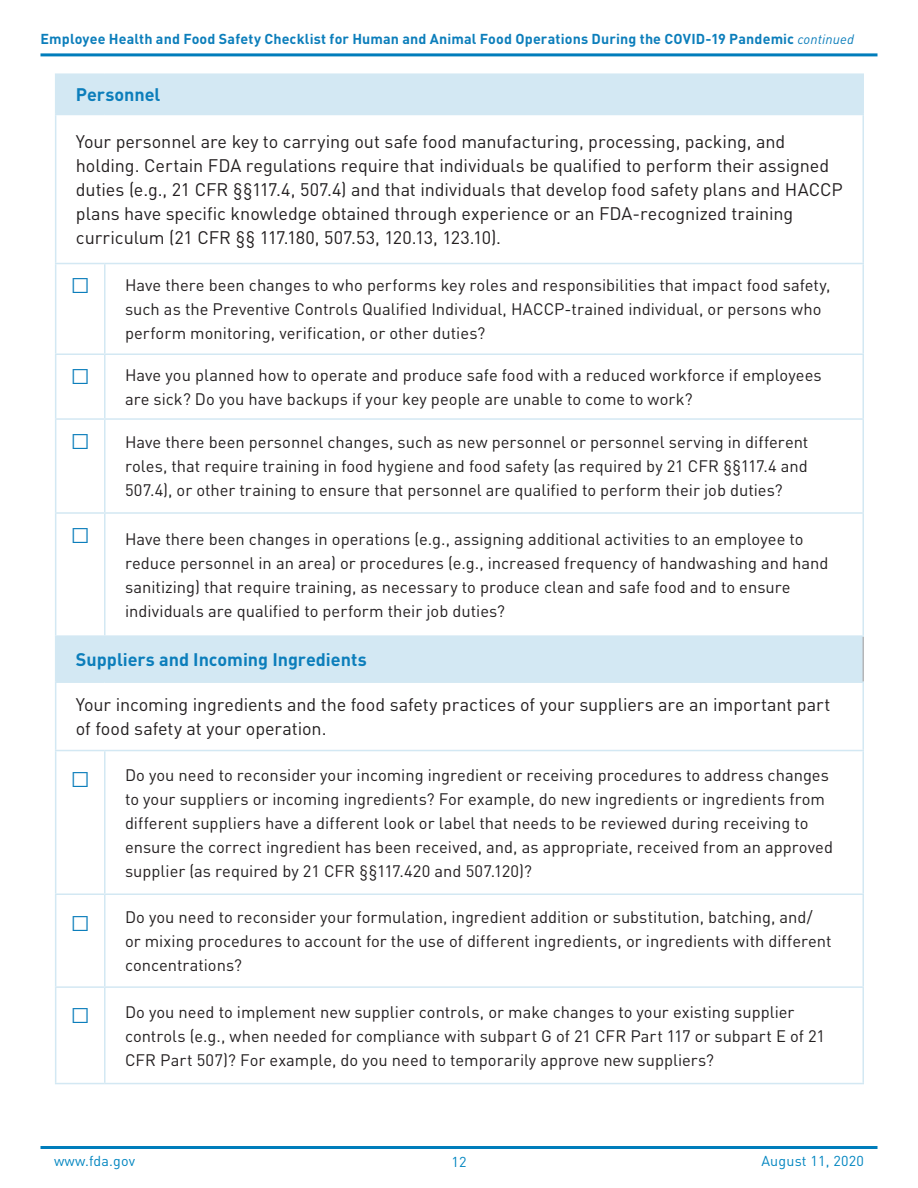
<style>
.page{position:relative;width:918px;height:1188px;background:#fff}
.page>*{position:absolute;margin:0;border:0;box-sizing:border-box;transform-origin:0 0}
.t1{font:21px "DIN Pro";color:#0c7ebb}
.Body{font:18px/24px "DIN Pro";letter-spacing:-.005em;color:#231f20}
.t2{font:700 18px "DIN Pro";color:#0c7ebb}
.Table_ListText{font:16.5px/24px "DIN Pro";color:#231f20}
.t3{font:700 14.25px "DIN Pro";letter-spacing:.01em;color:#0c7ebb}
.t4{font:14.25px "DIN Pro";letter-spacing:.015em;color:#0085c0}
.s1{font-weight:400;font-style:italic;font-size:13.5px}
</style>
<div class="page">
<hr style="left:40px;top:1146px;width:838px;height:3px;background:#007dbb">
<hr style="left:40px;top:53px;width:838px;height:3px;background:#007dbb">
<svg style="left:56px;top:75px;width:806px;height:606px"></svg>
<hr style="left:55px;top:264px;width:1px;height:89px;background:#d3e8f3">
<hr style="left:104px;top:264px;width:2px;height:89px;background:#d3e8f3">
<hr style="left:862px;top:264px;width:2px;height:89px;background:#d3e8f3">
<hr style="left:55px;top:353px;width:50px;height:2px;background:#d3e8f3">
<hr style="left:55px;top:355px;width:1px;height:63px;background:#d3e8f3">
<hr style="left:105px;top:353px;width:759px;height:2px;background:#d3e8f3">
<hr style="left:104px;top:355px;width:2px;height:63px;background:#d3e8f3">
<hr style="left:862px;top:355px;width:2px;height:63px;background:#d3e8f3">
<hr style="left:55px;top:418px;width:50px;height:2px;background:#d3e8f3">
<hr style="left:55px;top:420px;width:1px;height:92px;background:#d3e8f3">
<hr style="left:105px;top:418px;width:759px;height:2px;background:#d3e8f3">
<hr style="left:104px;top:420px;width:2px;height:92px;background:#d3e8f3">
<hr style="left:862px;top:420px;width:2px;height:92px;background:#d3e8f3">
<hr style="left:55px;top:512px;width:50px;height:2px;background:#d3e8f3">
<hr style="left:55px;top:514px;width:1px;height:121px;background:#d3e8f3">
<hr style="left:105px;top:512px;width:759px;height:2px;background:#d3e8f3">
<hr style="left:104px;top:514px;width:2px;height:121px;background:#d3e8f3">
<hr style="left:862px;top:514px;width:2px;height:121px;background:#d3e8f3">
<hr style="left:55px;top:751px;width:1px;height:142px;background:#d3e8f3">
<hr style="left:55px;top:893px;width:50px;height:2px;background:#d3e8f3">
<hr style="left:55px;top:895px;width:1px;height:91px;background:#d3e8f3">
<hr style="left:55px;top:986px;width:50px;height:2px;background:#d3e8f3">
<hr style="left:55px;top:988px;width:1px;height:95px;background:#d3e8f3">
<hr style="left:105px;top:986px;width:759px;height:2px;background:#d3e8f3">
<hr style="left:55px;top:1083px;width:50px;height:1px;background:#d3e8f3">
<hr style="left:105px;top:1083px;width:759px;height:1px;background:#d3e8f3">
<hr style="left:55px;top:73px;width:50px;height:2px;background:#d3e8f3">
<hr style="left:55px;top:75px;width:1px;height:39px;background:#d3e8f3">
<hr style="left:105px;top:73px;width:759px;height:2px;background:#d3e8f3">
<hr style="left:862px;top:75px;width:2px;height:39px;background:#d3e8f3">
<hr style="left:55px;top:114px;width:50px;height:1px;background:#d3e8f3">
<hr style="left:105px;top:114px;width:759px;height:1px;background:#d3e8f3">
<hr style="left:55px;top:635px;width:50px;height:2px;background:#d3e8f3">
<hr style="left:55px;top:637px;width:1px;height:44px;background:#d3e8f3">
<hr style="left:105px;top:635px;width:759px;height:2px;background:#d3e8f3">
<hr style="left:55px;top:681px;width:50px;height:2px;background:#d3e8f3">
<hr style="left:105px;top:681px;width:759px;height:2px;background:#d3e8f3">
<hr style="left:862px;top:637px;width:2px;height:44px;background:#b4b6b8">
<hr style="left:55px;top:115px;width:1px;height:148px;background:#d3e8f3">
<hr style="left:862px;top:115px;width:2px;height:148px;background:#d3e8f3">
<hr style="left:55px;top:263px;width:50px;height:1px;background:#d3e8f3">
<hr style="left:105px;top:263px;width:759px;height:1px;background:#d3e8f3">
<hr style="left:55px;top:683px;width:1px;height:67px;background:#d3e8f3">
<hr style="left:862px;top:683px;width:2px;height:67px;background:#d3e8f3">
<hr style="left:55px;top:750px;width:50px;height:1px;background:#d3e8f3">
<hr style="left:105px;top:750px;width:759px;height:1px;background:#d3e8f3">
<hr style="left:104px;top:751px;width:2px;height:142px;background:#d3e8f3">
<hr style="left:862px;top:751px;width:2px;height:142px;background:#d3e8f3">
<hr style="left:105px;top:893px;width:759px;height:2px;background:#d3e8f3">
<hr style="left:104px;top:895px;width:2px;height:91px;background:#d3e8f3">
<hr style="left:862px;top:895px;width:2px;height:91px;background:#d3e8f3">
<hr style="left:104px;top:988px;width:2px;height:95px;background:#d3e8f3">
<hr style="left:862px;top:988px;width:2px;height:95px;background:#d3e8f3">
<p class="t3" style="left:40px;top:28px;width:815px">Employee Health and Food Safety Checklist for Human and Animal Food Operations During the COVID-19 Pandemic <span class="s1">continued</span></p>
<h1 class="t2" style="left:76px;top:81px;width:86px">Personnel</h1>
<p class="Body" style="left:76px;top:128px;width:769px">Your personnel are key to carrying out safe food manufacturing, processing, packing, and holding. Certain FDA regulations require that individuals be qualified to perform their assigned duties (e.g., 21 CFR §§117.4, 507.4) and that individuals that develop food safety plans and HACCP plans have specific knowledge obtained through experience or an FDA-recognized training curriculum (21 CFR §§ 117.180, 507.53, 120.13, 123.10).</p>
<p class="t1" style="left:70px;top:269px;width:22px">□</p>
<p class="Table_ListText" style="left:125px;top:272px;width:707px">Have there been changes to who performs key roles and responsibilities that impact food safety, such as the Preventive Controls Qualified Individual, HACCP-trained individual, or persons who perform monitoring, verification, or other duties?</p>
<p class="t1" style="left:70px;top:360px;width:22px">□</p>
<p class="Table_ListText" style="left:125px;top:362px;width:698px">Have you planned how to operate and produce safe food with a reduced workforce if employees are sick? Do you have backups if your key people are unable to come to work?</p>
<p class="t1" style="left:70px;top:425px;width:22px">□</p>
<p class="Table_ListText" style="left:125px;top:429px;width:685px;text-align:justify">Have there been personnel changes, such as new personnel or personnel serving in different roles, that require training in food hygiene and food safety (as required by 21 CFR §§117.4 and 507.4), or other training to ensure that personnel are qualified to perform their job duties?</p>
<p class="t1" style="left:70px;top:519px;width:22px">□</p>
<p class="Table_ListText" style="left:125px;top:526px;width:705px">Have there been changes in operations (e.g., assigning additional activities to an employee to reduce personnel in an area) or procedures (e.g., increased frequency of handwashing and hand sanitizing) that require training, as necessary to produce clean and safe food and to ensure individuals are qualified to perform their job duties?</p>
<h1 class="t2" style="left:76px;top:645px;width:292px">Suppliers and Incoming Ingredients</h1>
<p class="Body" style="left:76px;top:692px;width:756px">Your incoming ingredients and the food safety practices of your suppliers are an important part of food safety at your operation.</p>
<p class="t1" style="left:70px;top:763px;width:22px">□</p>
<p class="Table_ListText" style="left:125px;top:762px;width:710px">Do you need to reconsider your incoming ingredient or receiving procedures to address changes to your suppliers or incoming ingredients? For example, do new ingredients or ingredients from different suppliers have a different look or label that needs to be reviewed during receiving to ensure the correct ingredient has been received, and, as appropriate, received from an approved supplier (as required by 21 CFR §§117.420 and 507.120)?</p>
<p class="t1" style="left:70px;top:907px;width:22px">□</p>
<p class="Table_ListText" style="left:125px;top:904px;width:708px">Do you need to reconsider your formulation, ingredient addition or substitution, batching, and/ or mixing procedures to account for the use of different ingredients, or ingredients with different concentrations?</p>
<p class="t1" style="left:70px;top:1000px;width:22px">□</p>
<p class="Table_ListText" style="left:125px;top:999px;width:702px">Do you need to implement new supplier controls, or make changes to your existing supplier controls (e.g., when needed for compliance with subpart G of 21 CFR Part 117 or subpart E of 21<br>CFR Part 507)? For example, do you need to temporarily approve new suppliers?</p>
<p class="t4" style="left:54px;top:1150px;width:83px">www.fda.gov</p>
<p class="t4" style="left:451px;top:1151px;width:17px">12</p>
<p class="t4" style="left:761px;top:1150px;width:104px">August 11, 2020</p>
</div>
